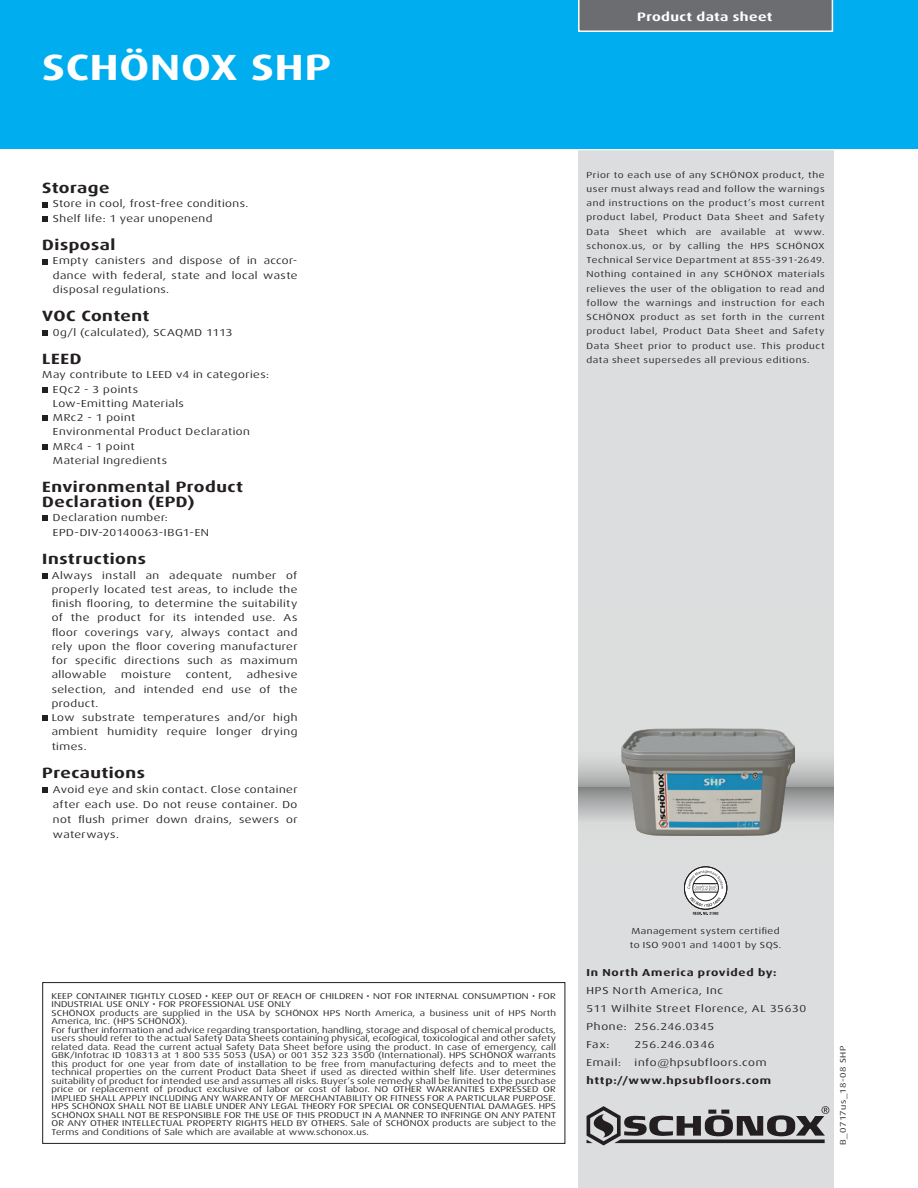
<style>
.page{position:relative;width:918px;height:1188px;background:#fff}
.page>*{position:absolute;margin:0;border:0;box-sizing:border-box;transform-origin:0 0}
.t1{font:700 36.45px "Dax Wide";letter-spacing:.02em;color:#fff;scale:1.11 1}
.t2{font:700 14.85px/14.2px "Dax Wide";letter-spacing:.03em;color:#231f20;scale:1.11 1}
.t3{font:700 12.15px "Dax Wide";letter-spacing:.03em;color:#fff;scale:1.11 1}
.t4{font:10.2px/14.2px "Dax Wide";letter-spacing:.04em;color:#231f20;scale:1.11 1}
.t5{font:10.2px/18px "Dax Wide";letter-spacing:.06em;color:#231f20;scale:1.11 1}
.t6{font:700 10.2px "Dax Wide";letter-spacing:.065em;color:#231f20;scale:1.11 1}
.t7{font:8.7px/14.2px "Dax Wide";letter-spacing:.055em;color:#231f20;text-align:justify;scale:1.11 1}
.t8{font:8.4px/8.6px "Dax Wide";letter-spacing:.015em;color:#231f20;scale:1.11 1}
.t9{font:8.1px "Dax Wide";letter-spacing:.04em;color:#231f20;scale:1.11 1}
</style>
<div class="page">
<div style="left:578px;top:149px;width:255px;height:1039px;background:#dcdddf"></div>
<svg style="left:587px;top:1106px;width:242px;height:39px"></svg>
<svg style="left:42px;top:202px;width:6px;height:5px"></svg>
<svg style="left:42px;top:216px;width:6px;height:6px"></svg>
<svg style="left:42px;top:259px;width:6px;height:5px"></svg>
<svg style="left:42px;top:330px;width:6px;height:6px"></svg>
<svg style="left:42px;top:387px;width:6px;height:6px"></svg>
<svg style="left:42px;top:415px;width:6px;height:6px"></svg>
<svg style="left:42px;top:444px;width:6px;height:6px"></svg>
<svg style="left:42px;top:516px;width:6px;height:5px"></svg>
<svg style="left:42px;top:573px;width:6px;height:6px"></svg>
<svg style="left:42px;top:716px;width:6px;height:5px"></svg>
<svg style="left:42px;top:788px;width:6px;height:5px"></svg>
<hr style="left:0;top:147px;width:918px;height:3px;background:#fff">
<div style="left:0;top:0;width:918px;height:149px;background:#00aeef"></div>
<svg style="left:578px;top:745px;width:255px;height:76px"></svg>
<svg style="left:578px;top:0;width:255px;height:32px;background:#747578"></svg>
<img style="left:622px;top:728px;width:172px;height:108px">
<div style="left:42px;top:982px;width:523px;height:162px;border:1px solid #231f20"></div>
<svg style="left:684px;top:867px;width:43px;height:48px"></svg>
<h1 class="t1" style="left:42px;top:47px;width:262px">SCHÖNOX SHP</h1>
<h3 class="t3" style="left:637px;top:10px;width:123px">Product data sheet</h3>
<h2 class="t2" style="left:42px;top:181px;width:62px">Storage</h2>
<p class="t4" style="left:53px;top:197px;width:178px">Store in cool, frost-free conditions.<br>Shelf life: 1 year unopenend</p>
<h2 class="t2" style="left:42px;top:238px;width:67px">Disposal</h2>
<p class="t4" style="left:53px;top:254px;width:222px">Empty canisters and dispose of in accor&shy;dance with federal, state and local waste disposal regulations.</p>
<h2 class="t2" style="left:42px;top:309px;width:98px">VOC Content</h2>
<p class="t4" style="left:53px;top:325px;width:163px">0g/l (calculated), SCAQMD 1113</p>
<h2 class="t2" style="left:42px;top:352px;width:37px">LEED</h2>
<p class="t4" style="left:53px;top:368px;width:196px;text-indent:-11px">May contribute to LEED v4 in categories:<br>EQc2 - 3 points<br>Low-Emitting Materials<br>MRc2 - 1 point<br>Environmental Product Declaration<br>MRc4 - 1 point<br>Material Ingredients</p>
<h2 class="t2" style="left:42px;top:480px;width:182px">Environmental Product<br>Declaration (EPD)</h2>
<p class="t4" style="left:53px;top:510px;width:142px;line-height:14.7px">Declaration number:<br>EPD-DIV-20140063-IBG1-EN</p>
<h2 class="t2" style="left:42px;top:552px;width:95px">Instructions</h2>
<p class="t4" style="left:52px;top:568px;width:223px;text-align:justify">Always install an adequate number of properly located test areas, to include the finish flooring, to determine the suitability of the product for its intended use. As floor coverings vary, always contact and rely upon the floor covering manufacturer for specific directions such as maximum allowable</p>
<p class="t4" style="left:52px;top:668px;width:223px;text-indent:195px">adhesive selection, and intended end use of the product.<br>Low substrate temperatures and/or high ambient humidity require longer drying times.</p>
<h2 class="t2" style="left:42px;top:766px;width:94px">Precautions</h2>
<p class="t4" style="left:53px;top:782px;width:222px;line-height:15px;text-align:justify">Avoid eye and skin contact. Close container after each use. Do not reuse container. Do not flush primer down drains, sewers or waterways.</p>
<p class="t4" style="left:121px;top:668px;width:47px">moisture</p>
<p class="t4" style="left:186px;top:668px;width:43px">content,</p>
<p class="t7" style="left:587px;top:168px;width:216px">Prior to each use of any SCHÖNOX product, the user must always read and follow the warnings and instructions on the product’s most current product label, Product Data Sheet and Safety Data Sheet which are available at www. schonox.us, or by calling the HPS SCHÖNOX Technical Service Department at 855-391-2649.<br>Nothing contained in any SCHÖNOX materials relieves the user of the obligation to read and follow the warnings and instruction for each SCHÖNOX product as set forth in the current product label, Product Data Sheet and Safety Data Sheet prior to product use. This product data sheet supersedes all previous editions.</p>
<p class="t8" style="left:52px;top:992px;width:456px">KEEP CONTAINER TIGHTLY CLOSED • KEEP OUT OF REACH OF CHILDREN • NOT FOR INTERNAL CONSUMPTION • FOR INDUSTRIAL USE ONLY • FOR PROFESSIONAL USE ONLY<br>SCHÖNOX products are supplied in the USA by SCHÖNOX HPS North America, a business unit of HPS North America, Inc. (HPS SCHÖNOX).<br>For further information and advice regarding transportation, handling, storage and disposal of chemical products, users should refer to the actual Safety Data Sheets containing physical, ecological, toxicological and other safety related data. Read the current actual Safety Data Sheet before using the product. In case of emergency, call GBK/Infotrac ID 108313 at 1 800 535 5053 (USA) or 001 352 323 3500 (International). HPS SCHÖNOX warrants this product for one year from date of installation to be free from manufacturing defects and to meet the technical properties on the current Product Data Sheet if used as directed within shelf life. User determines suitability of product for intended use and assumes all risks. Buyer’s sole remedy shall be limited to the purchase price or replacement of product exclusive of labor or cost of labor. NO OTHER WARRANTIES EXPRESSED OR IMPLIED SHALL APPLY INCLUDING ANY WARRANTY OF MERCHANTABILITY OR FITNESS FOR A PARTICULAR PURPOSE.<br>HPS SCHÖNOX SHALL NOT BE LIABLE UNDER ANY LEGAL THEORY FOR SPECIAL OR CONSEQUENTIAL DAMAGES. HPS SCHÖNOX SHALL NOT BE RESPONSIBLE FOR THE USE OF THIS PRODUCT IN A MANNER TO INFRINGE ON ANY PATENT OR ANY OTHER INTELLECTUAL PROPERTY RIGHTS HELD BY OTHERS. Sale of SCHÖNOX products are subject to the Terms and Conditions of Sale which are available at www.schonox.us.</p>
<p class="t7" style="left:630px;top:924px;width:138px">Management system certified to ISO 9001 and 14001 by SQS.</p>
<p class="t6" style="left:587px;top:967px;width:173px">In North America provided by:</p>
<p class="t5" style="left:587px;top:982px;width:199px">HPS North America, Inc<br>511 Wilhite Street Florence, AL 35630<br>Phone: 256.246.0345<br>Fax:</p>
<p class="t4" style="left:635px;top:1038px;width:74px">256.246.0346</p>
<p class="t4" style="left:587px;top:1056px;width:33px">Email:</p>
<p class="t5" style="left:635px;top:1054px;width:120px">info@hpsubfloors.com</p>
<p class="t6" style="left:587px;top:1075px;width:168px">http://www.hpsubfloors.com</p>
<p class="t9" style="left:839px;top:1145px;width:91px;rotate:-90deg">B_0717us_18-08 SHP</p>
</div>
